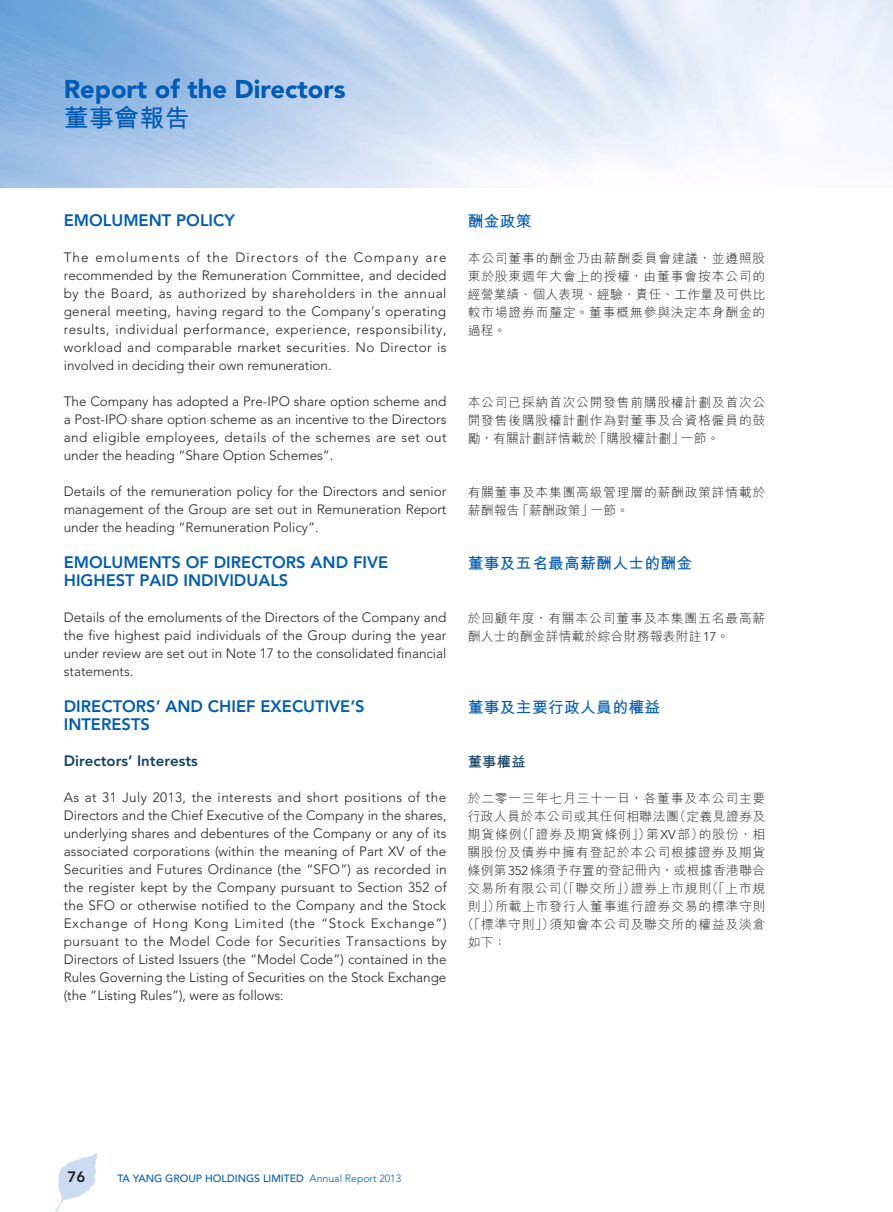
<style>
.page{position:relative;width:893px;height:1212px;background:#fff}
.page>*{position:absolute;margin:0;border:0;box-sizing:border-box;transform-origin:0 0}
.t1{font:900 25.5px "Avenir LT Std";color:#005cb6}
.t2{font:700 24.75px "M Hei HK";letter-spacing:.02em;color:#005cb6}
.t3{font:800 16.5px/18px "Avenir LT Std";color:#005cb6}
.t4{font:700 15.75px "M Hei HK";letter-spacing:.02em;color:#005cb6}
.t5{font:800 15px "Avenir LT Std";color:#144163}
.t6{font:800 15px "Avenir LT Std";color:#231f20}
.t7{font:700 14.25px "M Hei HK";color:#144163}
.t8{font:300 13.5px/18px "Avenir LT Std";color:#231f20;text-align:justify}
.t9{font:300 12.75px/18px "M Hei HK";letter-spacing:.065em;color:#231f20;text-align:justify}
.t10{font:300 12.75px "M Hei HK";letter-spacing:.03em;color:#231f20}
.t11{font:300 12.75px "M Hei HK";letter-spacing:.035em;color:#231f20}
.t12{font:500 10.5px "Avenir LT Std";color:#005cb6}
.s1{font-family:"Avenir LT Std"}
.s2{font-weight:300}
</style>
<div class="page">
<img style="left:0;top:0;width:893px;height:187px">
<svg style="left:55px;top:1153px;width:43px;height:59px"></svg>
<h1 class="t1" style="left:64px;top:73px;width:283px">Report of the Directors</h1>
<h2 class="t2" style="left:64px;top:100px;width:127px">董事會報告</h2>
<p class="t3" style="left:64px;top:212px;width:173px">EMOLUMENT POLICY</p>
<p class="t8" style="left:64px;top:249px;width:384px">The emoluments of the Directors of the Company are recommended by the Remuneration Committee, and decided by the Board, as authorized by shareholders in the annual general meeting, having regard to the Company’s operating results, individual performance, experience, responsibility, workload and comparable market securities. No Director is involved in deciding their own remuneration.</p>
<p class="t8" style="left:64px;top:393px;width:384px">The Company has adopted a Pre-IPO share option scheme and a Post-IPO share option scheme as an incentive to the Directors and eligible employees, details of the schemes are set out under the heading “Share Option Schemes”.</p>
<p class="t8" style="left:64px;top:483px;width:384px">Details of the remuneration policy for the Directors and senior management of the Group are set out in Remuneration Report under the heading “Remuneration Policy”.</p>
<p class="t3" style="left:64px;top:554px;width:326px">EMOLUMENTS OF DIRECTORS AND FIVE<br>HIGHEST PAID INDIVIDUALS</p>
<p class="t8" style="left:64px;top:609px;width:384px">Details of the emoluments of the Directors of the Company and the five highest paid individuals of the Group during the year under review are set out in Note 17 to the consolidated financial statements.</p>
<p class="t3" style="left:64px;top:698px;width:302px">DIRECTORS’ AND CHIEF EXECUTIVE’S<br>INTERESTS</p>
<p class="t5" style="left:64px;top:752px;width:136px">Directors’ Interests</p>
<p class="t8" style="left:64px;top:789px;width:384px">As at 31 July 2013, the interests and short positions of the Directors and the Chief Executive of the Company in the shares, underlying shares and debentures of the Company or any of its associated corporations (within the meaning of Part XV of the Securities and Futures Ordinance (the “SFO”) as recorded in the register kept by the Company pursuant to Section 352 of the SFO or otherwise notified to the Company and the Stock Exchange of Hong Kong Limited (the “Stock Exchange”) pursuant to the Model Code for Securities Transactions by Directors of Listed Issuers (the “Model Code”) contained in the Rules Governing the Listing of Securities on the Stock Exchange (the “Listing Rules”), were as follows:</p>
<p class="t4" style="left:468px;top:209px;width:65px">酬金政策</p>
<p class="t9" style="left:468px;top:249px;width:299px">本公司董事的酬金乃由薪酬委員會建議，並遵照股東於股東週年大會上的授權，由董事會按本公司的經營業績、個人表現、經驗、責任、工作量及可供比較市場證券而釐定。董事概無參與決定本身酬金的過程。</p>
<p class="t9" style="left:468px;top:393px;width:299px">本公司已採納首次公開發售前購股權計劃及首次公開發售後購股權計劃作為對董事及合資格僱員的鼓勵，有關計劃詳情載於「購股權計劃」一節。</p>
<p class="t9" style="left:468px;top:483px;width:299px">有關董事及本集團高級管理層的薪酬政策詳情載於薪酬報告「薪酬政策」一節。</p>
<p class="t4" style="left:468px;top:551px;width:226px">董事及五名最高薪酬人士的酬金</p>
<p class="t9" style="left:468px;top:609px;width:299px">於回顧年度，有關本公司董事及本集團五名最高薪酬人士的酬金詳情載於綜合財務報表附註<span class="s1">17</span>。</p>
<p class="t4" style="left:468px;top:695px;width:194px">董事及主要行政人員的權益</p>
<p class="t7" style="left:468px;top:751px;width:59px">董事權益</p>
<p class="t9" style="left:468px;top:789px;width:299px">於二零一三年七月三十一日，各董事及本公司主要</p>
<p class="t11" style="left:468px;top:809px;width:299px">行政人員於本公司或其任何相聯法團（定義見證券及</p>
<p class="t9" style="left:468px;top:825px;width:299px">期貨條例（「證券及期貨條例」）第<span class="s1">XV</span>部）的股份、相</p>
<p class="t9" style="left:468px;top:843px;width:299px">關股份及債券中擁有登記於本公司根據證券及期貨</p>
<p class="t10" style="left:468px;top:863px;width:299px">條例第<span class="s1">352</span>條須予存置的登記冊內，或根據香港聯合</p>
<p class="t9" style="left:468px;top:879px;width:299px">交易所有限公司（「聯交所」）證券上市規則（「上市規</p>
<p class="t9" style="left:468px;top:897px;width:299px">則」）所載上市發行人董事進行證券交易的標準守則</p>
<p class="t9" style="left:461px;top:915px;width:306px">（「標準守則」）須知會本公司及聯交所的權益及淡倉</p>
<p class="t9" style="left:468px;top:933px;width:40px">如下：</p>
<p class="t6" style="left:68px;top:1168px;width:19px">76</p>
<p class="t12" style="left:117px;top:1172px;width:285px">TA YANG GROUP HOLDINGS LIMITED <span class="s2">Annual Report 2013</span></p>
</div>
